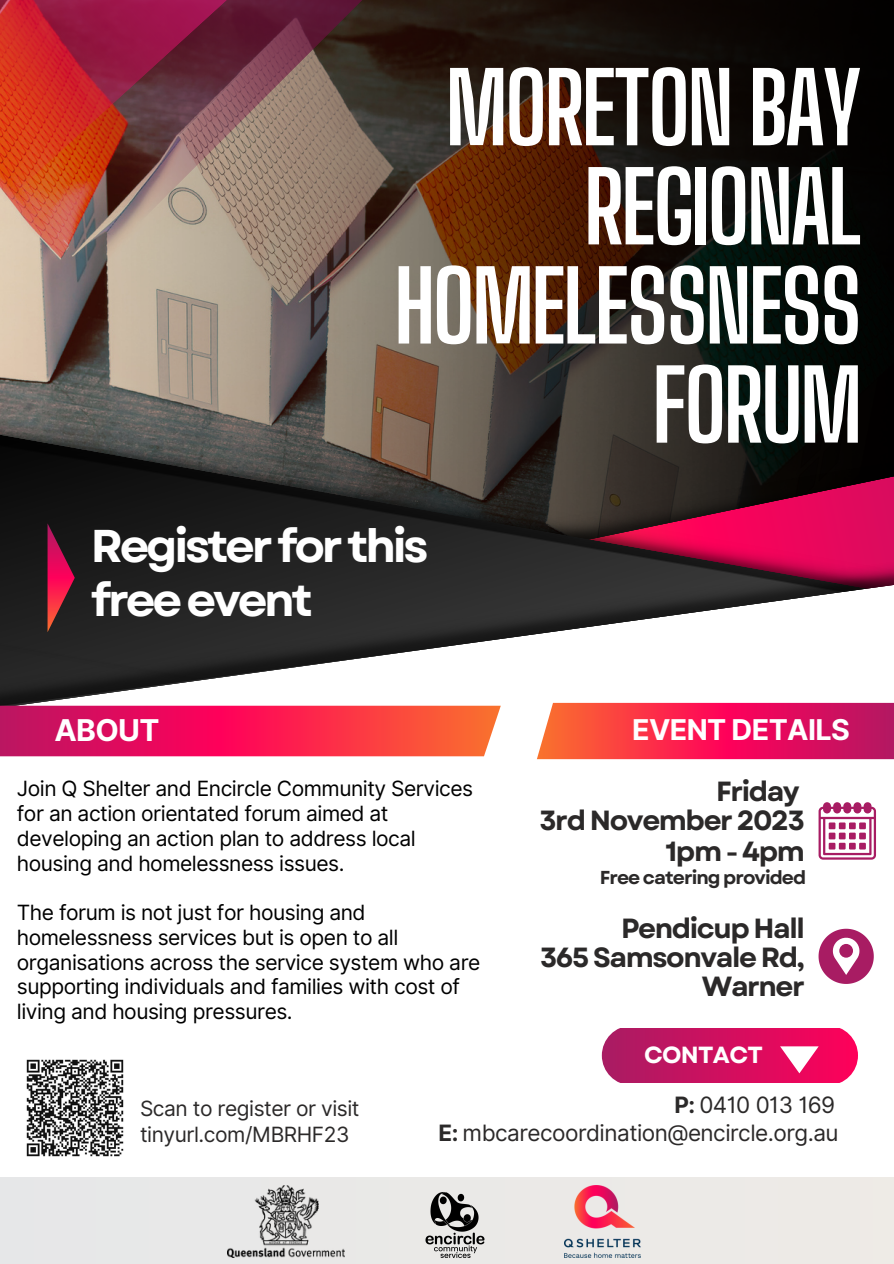
<style>
.page{position:relative;width:894px;height:1264px;background:#fff}
.page>*{position:absolute;margin:0;border:0;box-sizing:border-box;transform-origin:0 0}
.t1{font:700 96.6px/99.1px "Big Shoulders Display";letter-spacing:-.03em;color:#fff;text-align:right}
.t2{font:700 45.9px/54.8px "Garet";letter-spacing:-.07em;color:#fff}
.t3{font:700 30px "Inter";letter-spacing:-.02em;color:#fff}
.t4{font:700 28.65px "Inter";letter-spacing:-.025em;color:#fff}
.t5{font:700 27.75px/29.2px "Garet";letter-spacing:-.05em;color:#2b2929;text-align:right}
.t6{font:700 23.4px "Garet";letter-spacing:-.03em;color:#fff}
.t7{font:22.5px "Inter";letter-spacing:-.02em;color:#2b2929}
.t8{font:21px/24.8px "Inter";letter-spacing:-.025em;color:#000}
.t9{font:21px/26px "Inter";letter-spacing:-.025em;color:#2b2929}
.t10{font:700 18.75px "Garet";letter-spacing:-.05em;color:#2b2929}
.s1{font-weight:700}
</style>
<div class="page">
<img style="left:0;top:0;width:893px;height:411px">
<img style="left:0;top:411px;width:893px;height:146px">
<img style="left:0;top:557px;width:893px;height:17px">
<svg style="left:0;top:574px;width:893px;height:509px"></svg>
<svg style="left:818px;top:928px;width:55px;height:55px"></svg>
<svg style="left:48px;top:523px;width:27px;height:109px;background:#821937"></svg>
<svg style="left:0;top:0;width:269px;height:202px;background:#9d3d3f"></svg>
<svg style="left:818px;top:802px;width:57px;height:57px"></svg>
<div style="left:828px;top:822px;width:7px;height:7px;background:#a81c63"></div>
<div style="left:838px;top:822px;width:7px;height:7px;background:#a81c63"></div>
<div style="left:848px;top:822px;width:7px;height:7px;background:#a81c63"></div>
<svg style="left:858px;top:822px;width:7px;height:7px"></svg>
<div style="left:828px;top:842px;width:7px;height:7px;background:#a81c63"></div>
<div style="left:838px;top:842px;width:7px;height:7px;background:#a81c63"></div>
<div style="left:848px;top:842px;width:7px;height:7px;background:#a81c63"></div>
<svg style="left:858px;top:842px;width:7px;height:7px"></svg>
<div style="left:828px;top:832px;width:7px;height:7px;background:#a81c63"></div>
<div style="left:838px;top:832px;width:7px;height:7px;background:#a81c63"></div>
<div style="left:848px;top:832px;width:7px;height:7px;background:#a81c63"></div>
<svg style="left:858px;top:832px;width:7px;height:7px"></svg>
<svg style="left:601px;top:1028px;width:256px;height:54px;background:#d5206a"></svg>
<svg style="left:0;top:705px;width:500px;height:51px;background:#ee2954"></svg>
<div style="left:0;top:1177px;width:893px;height:86px;background:#eae9e7"></div>
<img style="left:564px;top:1185px;width:76px;height:72px">
<img style="left:227px;top:1185px;width:117px;height:72px">
<img style="left:425px;top:1192px;width:60px;height:65px">
<svg style="left:536px;top:703px;width:357px;height:56px;background:#eb2854"></svg>
<img style="left:23px;top:1055px;width:104px;height:102px">
<p class="t1" style="left:445px;top:58px;width:418px">MORETON BAY</p>
<p class="t1" style="left:394px;top:157px;width:469px">REGIONAL<br>HOMELESSNESS</p>
<p class="t1" style="left:652px;top:356px;width:211px">FORUM</p>
<p class="t2" style="left:91px;top:518px;width:339px">Register for this free event</p>
<p class="t3" style="left:54px;top:712px;width:106px">ABOUT</p>
<p class="t8" style="left:17px;top:776px;width:458px">Join Q Shelter and Encircle Community Services for an action orientated forum aimed at developing an action plan to address local housing and homelessness issues.</p>
<p class="t8" style="left:17px;top:900px;width:465px">The forum is not just for housing and homelessness services but is open to all organisations across the service system who are supporting individuals and families with cost of living and housing pressures.</p>
<p class="t4" style="left:632px;top:712px;width:219px">EVENT DETAILS</p>
<p class="t5" style="left:715px;top:776px;width:85px">Friday</p>
<p class="t5" style="left:539px;top:806px;width:267px">3rd November 2023</p>
<p class="t5" style="left:665px;top:836px;width:141px">1pm - 4pm</p>
<p class="t10" style="left:599px;top:863px;width:208px">Free catering provided</p>
<p class="t5" style="left:621px;top:913px;width:185px">Pendicup Hall</p>
<p class="t5" style="left:540px;top:942px;width:266px">365 Samsonvale Rd,<br>Warner</p>
<p class="t6" style="left:644px;top:1038px;width:120px">CONTACT</p>
<p class="t9" style="left:140px;top:1095px;width:221px">Scan to register or visit tinyurl.com/MBRHF23</p>
<p class="t7" style="left:674px;top:1091px;width:162px"><span class="s1">P:</span> 0410 013 169</p>
<p class="t7" style="left:438px;top:1119px;width:401px"><span class="s1">E:</span> mbcarecoordination@encircle.org.au</p>
</div>
